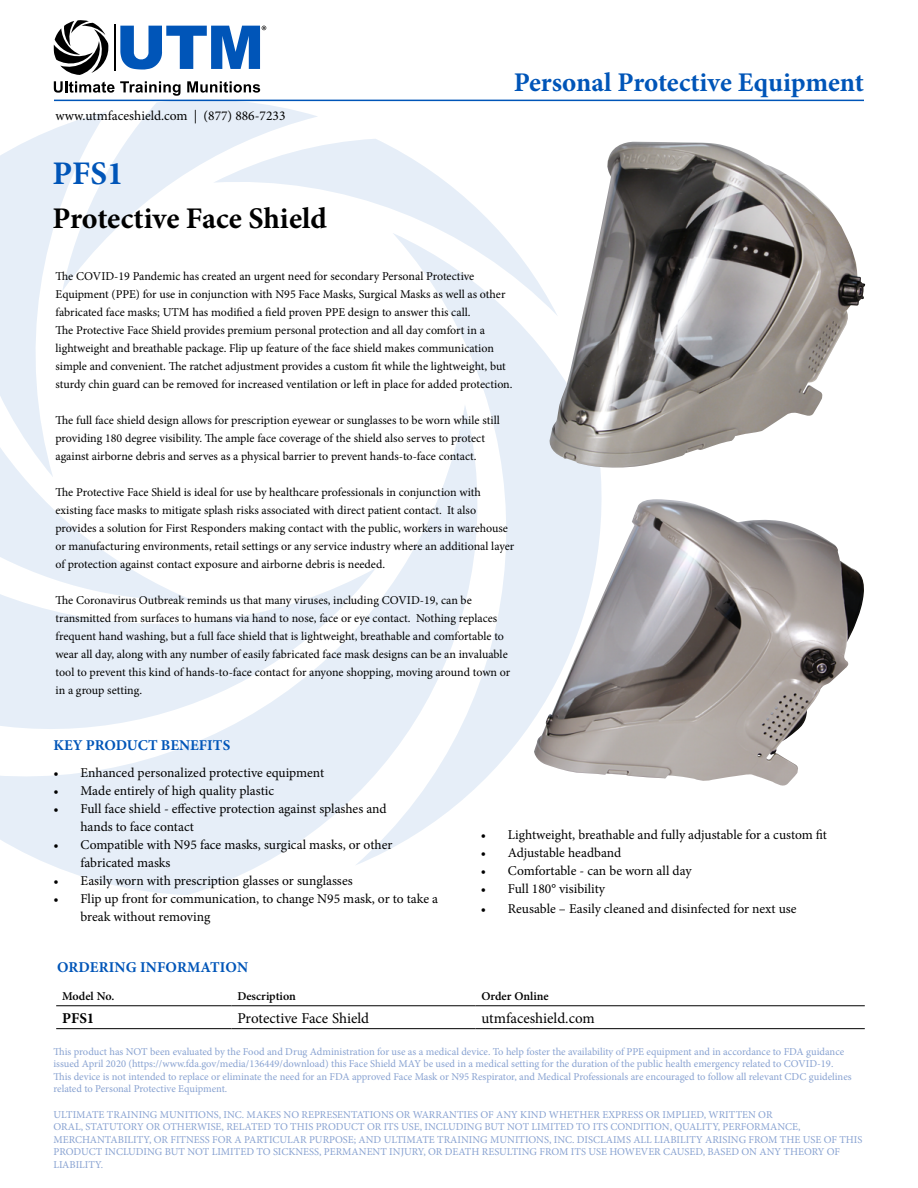
<style>
.page{position:relative;width:918px;height:1188px;background:#fff}
.page>*{position:absolute;margin:0;border:0;box-sizing:border-box;transform-origin:0 0}
.t1{font:700 33px "Minion Pro";color:#0055b8}
.t2{font:700 30px "Minion Pro";letter-spacing:-.005em;color:#000}
.t3{font:700 27px "Minion Pro";letter-spacing:-.005em;color:#0055b8}
.t4{font:700 15px "Minion Pro";color:#0055b8}
.t5{font:15px "Minion Pro";color:#000}
.t6{font:700 15px "Minion Pro";color:#000}
.t7{font:13.5px/18px "Minion Pro";color:#000}
.t8{font:12px/18px "Minion Pro";color:#000}
.t9{font:600 12px "Minion Pro";color:#000}
.t10{font:10.5px/12.6px "Minion Pro";color:#88a2d1}
</style>
<div class="page">
<svg style="left:452px;top:316px;width:150px;height:425px;fill:#e6eef8"></svg>
<svg style="left:318px;top:139px;width:231px;height:177px"></svg>
<svg style="left:0;top:404px;width:518px;height:491px;fill:#e6eef8"></svg>
<svg style="left:62px;top:101px;width:256px;height:119px;fill:#e6eef8"></svg>
<svg style="left:107px;top:220px;width:86px;height:232px"></svg>
<svg style="left:0;top:452px;width:376px;height:325px"></svg>
<svg style="left:0;top:112px;width:107px;height:365px"></svg>
<hr style="left:54px;top:100px;width:810px;height:1px;background:#0055b8">
<hr style="left:56px;top:1005px;width:175px;height:1px;background:#000">
<hr style="left:231px;top:1005px;width:244px;height:1px;background:#000">
<hr style="left:475px;top:1005px;width:390px;height:1px;background:#000">
<hr style="left:56px;top:1028px;width:175px;height:1px;background:#000">
<hr style="left:231px;top:1028px;width:244px;height:1px;background:#000">
<hr style="left:475px;top:1028px;width:390px;height:1px;background:#000">
<hr style="left:114px;top:24px;width:2px;height:47px;background:#000">
<svg style="left:54px;top:20px;width:55px;height:55px"></svg>
<svg style="left:54px;top:81px;width:127px;height:15px"></svg>
<svg style="left:187px;top:81px;width:73px;height:12px"></svg>
<svg style="left:120px;top:26px;width:146px;height:44px"></svg>
<img style="left:549px;top:142px;width:316px;height:326px">
<img style="left:534px;top:499px;width:330px;height:287px">
<p class="t7" style="left:56px;top:107px;width:232px">www.utmfaceshield.com | (877) 886-7233</p>
<h1 class="t1" style="left:52px;top:150px;width:73px">PFS1</h1>
<h2 class="t2" style="left:52px;top:197px;width:276px">Protective Face Shield</h2>
<h3 class="t3" style="left:514px;top:64px;width:352px">Personal Protective Equipment</h3>
<p class="t8" style="left:56px;top:267px;width:459px">The COVID-19 Pandemic has created an urgent need for secondary Personal Protective Equipment (PPE) for use in conjunction with N95 Face Masks, Surgical Masks as well as other fabricated face masks; UTM has modified a field proven PPE design to answer this call.<br>The Protective Face Shield provides premium personal protection and all day comfort in a lightweight and breathable package. Flip up feature of the face shield makes communication simple and convenient. The ratchet adjustment provides a custom fit while the lightweight, but sturdy chin guard can be removed for increased ventilation or left in place for added protection.</p>
<p class="t8" style="left:56px;top:411px;width:446px">The full face shield design allows for prescription eyewear or sunglasses to be worn while still providing 180 degree visibility. The ample face coverage of the shield also serves to protect against airborne debris and serves as a physical barrier to prevent hands-to-face contact.</p>
<p class="t8" style="left:56px;top:483px;width:460px">The Protective Face Shield is ideal for use by healthcare professionals in conjunction with existing face masks to mitigate splash risks associated with direct patient contact. It also provides a solution for First Responders making contact with the public, workers in warehouse or manufacturing environments, retail settings or any service industry where an additional layer of protection against contact exposure and airborne debris is needed.</p>
<p class="t8" style="left:56px;top:591px;width:456px">The Coronavirus Outbreak reminds us that many viruses, including COVID-19, can be transmitted from surfaces to humans via hand to nose, face or eye contact. Nothing replaces frequent hand washing, but a full face shield that is lightweight, breathable and comfortable to wear all day, along with any number of easily fabricated face mask designs can be an invaluable tool to prevent this kind of hands-to-face contact for anyone shopping, moving around town or in a group setting.</p>
<p class="t4" style="left:53px;top:735px;width:178px">KEY PRODUCT BENEFITS</p>
<p class="t7" style="left:53px;top:764px;width:272px">• Enhanced personalized protective equipment</p>
<p class="t7" style="left:53px;top:782px;width:222px">• Made entirely of high quality plastic</p>
<p class="t7" style="left:80px;top:800px;width:308px;text-indent:-27px">• Full face shield - effective protection against splashes and hands to face contact</p>
<p class="t7" style="left:80px;top:836px;width:313px;text-indent:-27px">• Compatible with N95 face masks, surgical masks, or other fabricated masks</p>
<p class="t7" style="left:53px;top:872px;width:301px">• Easily worn with prescription glasses or sunglasses</p>
<p class="t7" style="left:80px;top:890px;width:359px;text-indent:-27px">• Flip up front for communication, to change N95 mask, or to take a break without removing</p>
<p class="t7" style="left:481px;top:826px;width:348px">• Lightweight, breathable and fully adjustable for a custom fit</p>
<p class="t7" style="left:481px;top:844px;width:142px">• Adjustable headband</p>
<p class="t7" style="left:481px;top:862px;width:212px">• Comfortable - can be worn all day</p>
<p class="t7" style="left:481px;top:880px;width:126px">• Full 180° visibility</p>
<p class="t7" style="left:481px;top:899px;width:317px">• Reusable – Easily cleaned and disinfected for next use</p>
<p class="t4" style="left:57px;top:956px;width:193px">ORDERING INFORMATION</p>
<p class="t9" style="left:62px;top:988px;width:54px">Model No.</p>
<p class="t9" style="left:237px;top:988px;width:60px">Description</p>
<p class="t9" style="left:481px;top:988px;width:69px">Order Online</p>
<p class="t6" style="left:62px;top:1007px;width:34px">PFS1</p>
<p class="t5" style="left:237px;top:1008px;width:133px">Protective Face Shield</p>
<p class="t5" style="left:481px;top:1008px;width:115px">utmfaceshield.com</p>
<p class="t10" style="left:53px;top:1045px;width:800px">This product has NOT been evaluated by the Food and Drug Administration for use as a medical device. To help foster the availability of PPE equipment and in accordance to FDA guidance issued April 2020 (https://www.fda.gov/media/136449/download) this Face Shield MAY be used in a medical setting for the duration of the public health emergency related to COVID-19.<br>This device is not intended to replace or eliminate the need for an FDA approved Face Mask or N95 Respirator, and Medical Professionals are encouraged to follow all relevant CDC guidelines related to Personal Protective Equipment.</p>
<p class="t10" style="left:53px;top:1108px;width:811px">ULTIMATE TRAINING MUNITIONS, INC. MAKES NO REPRESENTATIONS OR WARRANTIES OF ANY KIND WHETHER EXPRESS OR IMPLIED, WRITTEN OR<br>ORAL, STATUTORY OR OTHERWISE, RELATED TO THIS PRODUCT OR ITS USE, INCLUDING BUT NOT LIMITED TO ITS CONDITION, QUALITY, PERFORMANCE, MERCHANTABILITY, OR FITNESS FOR A PARTICULAR PURPOSE; AND ULTIMATE TRAINING MUNITIONS, INC. DISCLAIMS ALL LIABILITY ARISING FROM THE USE OF THIS PRODUCT INCLUDING BUT NOT LIMITED TO SICKNESS, PERMANENT INJURY, OR DEATH RESULTING FROM ITS USE HOWEVER CAUSED, BASED ON ANY THEORY OF LIABILITY.</p>
</div>
